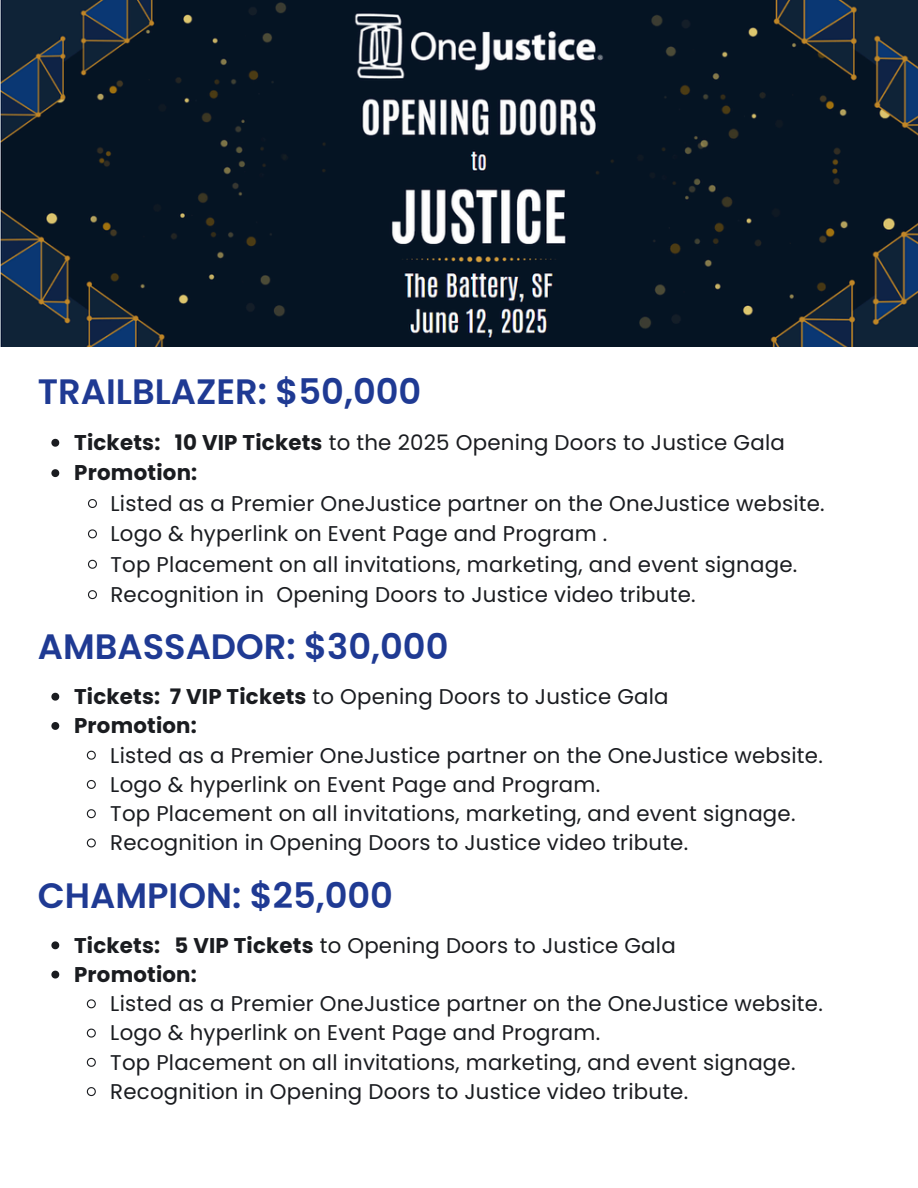
<style>
.page{position:relative;width:918px;height:1188px;background:#fff}
.page>*{position:absolute;margin:0;border:0;box-sizing:border-box;transform-origin:0 0}
.t1{font:600 35.25px "Poppins";color:#1f3a93}
.t2{font:21.3px "Poppins";letter-spacing:.01em;color:#1a1c20}
.t3{font:700 21.3px "Poppins";letter-spacing:.01em;color:#1a1c20}
.s1{font-weight:700}
</style>
<div class="page">
<img style="left:0;top:0;width:918px;height:346px">
<svg style="left:51px;top:439px;width:8px;height:8px"></svg>
<svg style="left:51px;top:469px;width:8px;height:8px"></svg>
<svg style="left:88px;top:499px;width:9px;height:9px"></svg>
<svg style="left:88px;top:529px;width:9px;height:10px"></svg>
<svg style="left:88px;top:559px;width:9px;height:10px"></svg>
<svg style="left:88px;top:590px;width:9px;height:10px"></svg>
<svg style="left:51px;top:693px;width:8px;height:8px"></svg>
<svg style="left:51px;top:722px;width:8px;height:8px"></svg>
<svg style="left:86px;top:750px;width:10px;height:10px"></svg>
<svg style="left:86px;top:780px;width:10px;height:9px"></svg>
<svg style="left:86px;top:809px;width:10px;height:10px"></svg>
<svg style="left:86px;top:838px;width:10px;height:10px"></svg>
<svg style="left:51px;top:941px;width:8px;height:8px"></svg>
<svg style="left:51px;top:971px;width:8px;height:8px"></svg>
<svg style="left:86px;top:999px;width:10px;height:10px"></svg>
<svg style="left:86px;top:1028px;width:10px;height:10px"></svg>
<svg style="left:86px;top:1057px;width:10px;height:10px"></svg>
<svg style="left:86px;top:1087px;width:10px;height:10px"></svg>
<p class="t1" style="left:38px;top:367px;width:385px">TRAILBLAZER: $50,000</p>
<h1 class="t2" style="left:74px;top:428px;width:712px"><span class="s1">Tickets: 10 VIP Tickets</span> to the 2025 Opening Doors to Justice Gala</h1>
<p class="t3" style="left:74px;top:458px;width:125px">Promotion:</p>
<p class="t2" style="left:110px;top:488px;width:716px">Listed as a Premier OneJustice partner on the OneJustice website.</p>
<p class="t2" style="left:110px;top:519px;width:499px">Logo &amp; hyperlink on Event Page and Program .</p>
<p class="t2" style="left:110px;top:549px;width:688px">Top Placement on all invitations, marketing, and event signage.</p>
<p class="t2" style="left:110px;top:580px;width:587px">Recognition in Opening Doors to Justice video tribute.</p>
<p class="t1" style="left:38px;top:622px;width:412px">AMBASSADOR: $30,000</p>
<h1 class="t2" style="left:74px;top:682px;width:596px"><span class="s1">Tickets: 7 VIP Tickets</span> to Opening Doors to Justice Gala</h1>
<p class="t3" style="left:74px;top:711px;width:124px">Promotion:</p>
<p class="t2" style="left:110px;top:740px;width:714px">Listed as a Premier OneJustice partner on the OneJustice website.</p>
<p class="t2" style="left:110px;top:769px;width:491px">Logo &amp; hyperlink on Event Page and Program.</p>
<p class="t2" style="left:110px;top:799px;width:687px">Top Placement on all invitations, marketing, and event signage.</p>
<p class="t2" style="left:110px;top:828px;width:579px">Recognition in Opening Doors to Justice video tribute.</p>
<p class="t1" style="left:38px;top:871px;width:357px">CHAMPION: $25,000</p>
<h1 class="t2" style="left:74px;top:930px;width:603px"><span class="s1">Tickets: 5 VIP Tickets</span> to Opening Doors to Justice Gala</h1>
<p class="t3" style="left:74px;top:960px;width:124px">Promotion:</p>
<p class="t2" style="left:110px;top:989px;width:714px">Listed as a Premier OneJustice partner on the OneJustice website.</p>
<p class="t2" style="left:110px;top:1018px;width:491px">Logo &amp; hyperlink on Event Page and Program.</p>
<p class="t2" style="left:110px;top:1047px;width:687px">Top Placement on all invitations, marketing, and event signage.</p>
<p class="t2" style="left:110px;top:1077px;width:579px">Recognition in Opening Doors to Justice video tribute.</p>
</div>
